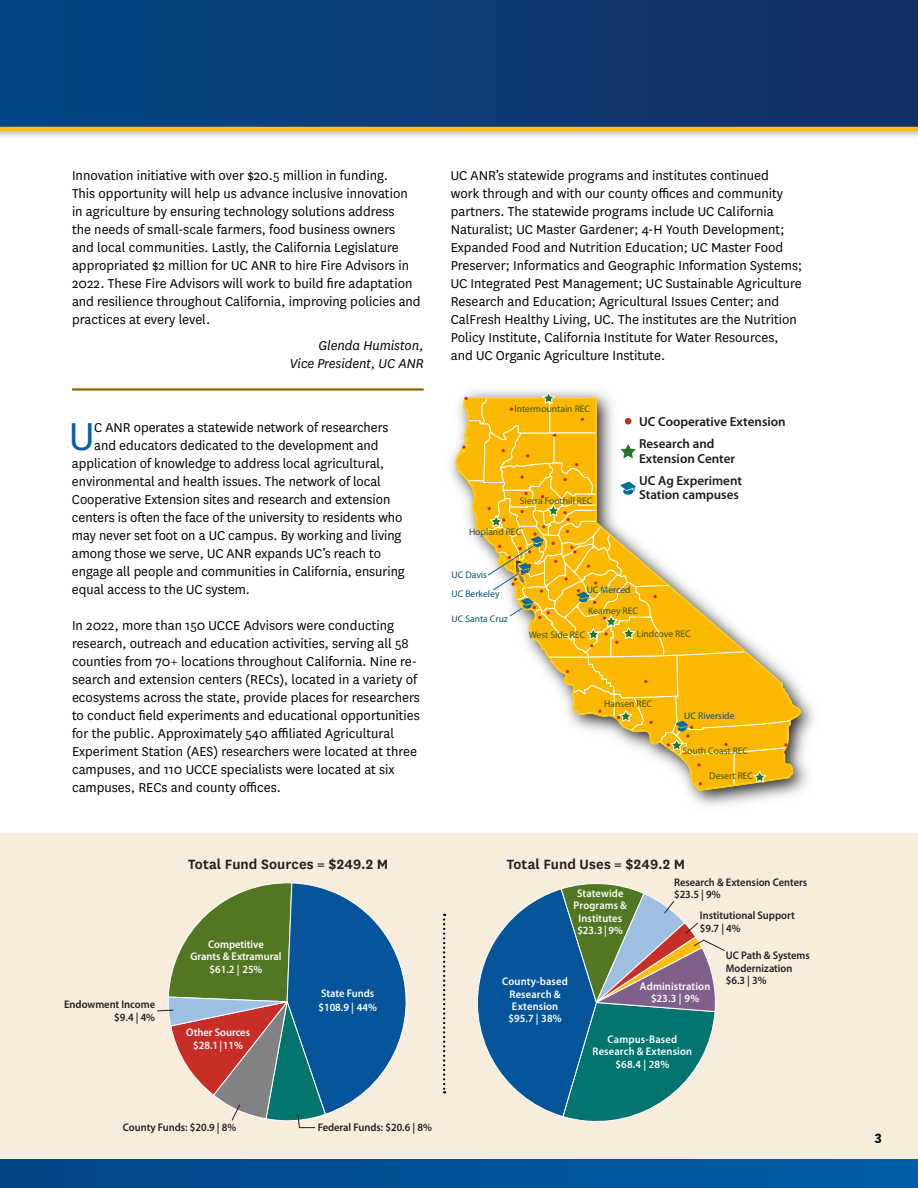
<style>
.page{position:relative;width:918px;height:1188px;background:#fff}
.page>*{position:absolute;margin:0;border:0;box-sizing:border-box;transform-origin:0 0}
.t1{font:45.6px "National";color:#005fae}
.t2{font:600 15.75px "National";letter-spacing:.01em;color:#231f20}
.t3{font:15px/18px "National";color:#000}
.t4{font:italic 15px/18px "National";letter-spacing:-.005em;color:#000;text-align:right}
.t5{font:700 15px "National";color:#000}
.t6{font:600 13.05px/21.8px "Myriad Pro";color:#1c1b1a}
.t7{font:600 11.1px/12.5px "Myriad Pro";letter-spacing:.01em;color:#fff;text-align:center;scale:.95 1}
.t8{font:600 11.1px/12.5px "Myriad Pro";color:#231f20;scale:.95 1}
.t9{font:600 11.1px/12.5px "Myriad Pro";letter-spacing:.01em;color:#fff;text-align:center;scale:.94 1}
.t10{font:9.6px "Myriad Pro";color:#3d561a}
.t11{font:9.6px/18.6px "Myriad Pro";color:#005675}
</style>
<div class="page">
<div style="left:0;top:833px;width:918px;height:337px;background:#f8eddd"></div>
<div style="left:0;top:0;width:918px;height:128px;background:linear-gradient(to right,#004786,#163065)"></div>
<div style="left:0;top:1159px;width:918px;height:29px;background:#000;opacity:.2"></div>
<div style="left:0;top:1160px;width:918px;height:28px;background:linear-gradient(to right,#004684,#005eaa)"></div>
<div style="left:0;top:126px;width:918px;height:13px;background:#000;opacity:.2"></div>
<hr style="left:0;top:127px;width:918px;height:4px;background:#febe10">
<img style="left:450px;top:390px;width:364px;height:416px">
<svg style="left:455px;top:392px;width:347px;height:399px"></svg>
<div style="left:625px;top:418px;width:7px;height:7px;background:#c42c20;border-radius:50%"></div>
<svg style="left:477px;top:883px;width:248px;height:239px"></svg>
<svg style="left:443px;top:914px;width:2px;height:179px"></svg>
<svg style="left:157px;top:882px;width:250px;height:246px"></svg>
<hr style="left:72px;top:388px;width:352px;height:3px;background:#8e650b">
<p class="t3" style="left:72px;top:166px;width:350px">Innovation initiative with over $20.5 million in funding.<br>This opportunity will help us advance inclusive innovation in agriculture by ensuring technology solutions address<br>the needs of small-scale farmers, food business owners and local communities. Lastly, the California Legislature appropriated $2 million for UC ANR to hire Fire Advisors in 2022. These Fire Advisors will work to build fire adaptation and resilience throughout California, improving policies and practices at every level.</p>
<p class="t4" style="left:290px;top:336px;width:135px">Glenda Humiston,<br>Vice President, UC ANR</p>
<p class="t1" style="left:69px;top:406px;width:27px">U</p>
<p class="t3" style="left:94px;top:418px;width:296px">C ANR operates a statewide network of researchers</p>
<p class="t3" style="left:94px;top:436px;width:286px">and educators dedicated to the development and</p>
<p class="t3" style="left:72px;top:454px;width:314px">application of knowledge to address local agricultural,</p>
<p class="t3" style="left:72px;top:472px;width:310px">environmental and health issues. The network of local</p>
<p class="t3" style="left:72px;top:490px;width:320px">Cooperative Extension sites and research and extension</p>
<p class="t3" style="left:72px;top:508px;width:332px">centers is often the face of the university to residents who</p>
<p class="t3" style="left:72px;top:526px;width:331px">may never set foot on a UC campus. By working and living</p>
<p class="t3" style="left:72px;top:544px;width:311px">among those we serve, UC ANR expands UC’s reach to</p>
<p class="t3" style="left:72px;top:562px;width:334px">engage all people and communities in California, ensuring</p>
<p class="t3" style="left:72px;top:580px;width:180px">equal access to the UC system.</p>
<p class="t3" style="left:72px;top:616px;width:349px">In 2022, more than 150 UCCE Advisors were conducting research, outreach and education activities, serving all 58 counties from 70+ locations throughout California. Nine re&shy;search and extension centers (RECs), located in a variety of ecosystems across the state, provide places for researchers to conduct field experiments and educational opportunities for the public. Approximately 540 affiliated Agricultural Experiment Station (AES) researchers were located at three campuses, and 110 UCCE specialists were located at six campuses, RECs and county offices.</p>
<p class="t3" style="left:451px;top:166px;width:353px">UC ANR’s statewide programs and institutes continued<br>work through and with our county offices and community partners. The statewide programs include UC California Naturalist; UC Master Gardener; 4-H Youth Development; Expanded Food and Nutrition Education; UC Master Food Preserver; Informatics and Geographic Information Systems; UC Integrated Pest Management; UC Sustainable Agriculture Research and Education; Agricultural Issues Center; and CalFresh Healthy Living, UC. The institutes are the Nutrition Policy Institute, California Institute for Water Resources, and UC Organic Agriculture Institute.</p>
<p class="t10" style="left:514px;top:403px;width:77px">Intermountain REC</p>
<p class="t10" style="left:520px;top:496px;width:74px">Sierra Foothill REC</p>
<p class="t10" style="left:469px;top:526px;width:54px">Hopland REC</p>
<p class="t6" style="left:639px;top:411px;width:148px">UC Cooperative Extension<br>Research and</p>
<p class="t6" style="left:639px;top:448px;width:105px">Extension Center<br>UC Ag Experiment</p>
<p class="t6" style="left:639px;top:484px;width:101px">Station campuses</p>
<p class="t11" style="left:452px;top:566px;width:50px">UC Davis<br>UC Berkeley</p>
<p class="t11" style="left:452px;top:609px;width:58px">UC Santa Cruz</p>
<p class="t11" style="left:587px;top:580px;width:46px">UC Merced</p>
<p class="t10" style="left:588px;top:606px;width:52px">Kearney REC</p>
<p class="t10" style="left:529px;top:629px;width:58px">West Side REC</p>
<p class="t10" style="left:637px;top:628px;width:55px">Lindcove REC</p>
<p class="t10" style="left:604px;top:699px;width:49px">Hansen REC</p>
<p class="t11" style="left:684px;top:707px;width:52px">UC Riverside</p>
<p class="t10" style="left:682px;top:746px;width:67px">South Coast REC</p>
<p class="t10" style="left:709px;top:771px;width:45px">Desert REC</p>
<p class="t2" style="left:188px;top:853px;width:201px">Total Fund Sources = $249.2 M</p>
<p class="t7" style="left:191px;top:938px;width:97px">Competitive<br>Grants &amp; Extramural $61.2 | 25%</p>
<p class="t7" style="left:321px;top:988px;width:57px">State Funds</p>
<p class="t8" style="left:64px;top:999px;width:97px">Endowment Income</p>
<p class="t7" style="left:318px;top:1001px;width:63px">$108.9 | 44%</p>
<p class="t8" style="left:114px;top:1011px;width:44px">$9.4 | 4%</p>
<p class="t7" style="left:186px;top:1026px;width:69px;line-height:13.2px">Other Sources $28.1 |11%</p>
<p class="t8" style="left:123px;top:1121px;width:121px">County Funds: $20.9 | 8%</p>
<p class="t8" style="left:318px;top:1121px;width:122px">Federal Funds: $20.6 | 8%</p>
<p class="t2" style="left:507px;top:853px;width:180px">Total Fund Uses = $249.2 M</p>
<p class="t8" style="left:674px;top:876px;width:142px">Research &amp; Extension Centers</p>
<p class="t9" style="left:577px;top:887px;width:51px">Statewide</p>
<p class="t8" style="left:674px;top:889px;width:50px">$23.5 | 9%</p>
<p class="t9" style="left:574px;top:899px;width:58px">Programs &amp;<br>Institutes</p>
<p class="t8" style="left:700px;top:910px;width:101px">Institutional Support</p>
<p class="t9" style="left:578px;top:924px;width:50px">$23.3 | 9%</p>
<p class="t8" style="left:700px;top:922px;width:44px">$9.7 | 4%</p>
<p class="t8" style="left:726px;top:950px;width:90px">UC Path &amp; Systems<br>Modernization</p>
<p class="t7" style="left:502px;top:975px;width:71px">County-based</p>
<p class="t8" style="left:726px;top:974px;width:44px">$6.3 | 3%</p>
<p class="t7" style="left:640px;top:980px;width:76px">Administration</p>
<p class="t7" style="left:510px;top:988px;width:55px">Research &amp;</p>
<p class="t7" style="left:651px;top:993px;width:52px">$23.3 | 9%</p>
<p class="t7" style="left:509px;top:1000px;width:57px">Extension $95.7 | 38%</p>
<p class="t7" style="left:593px;top:1033px;width:106px">Campus-Based<br>Research &amp; Extension $68.4 | 28%</p>
<p class="t5" style="left:875px;top:1126px;width:9px">3</p>
</div>
